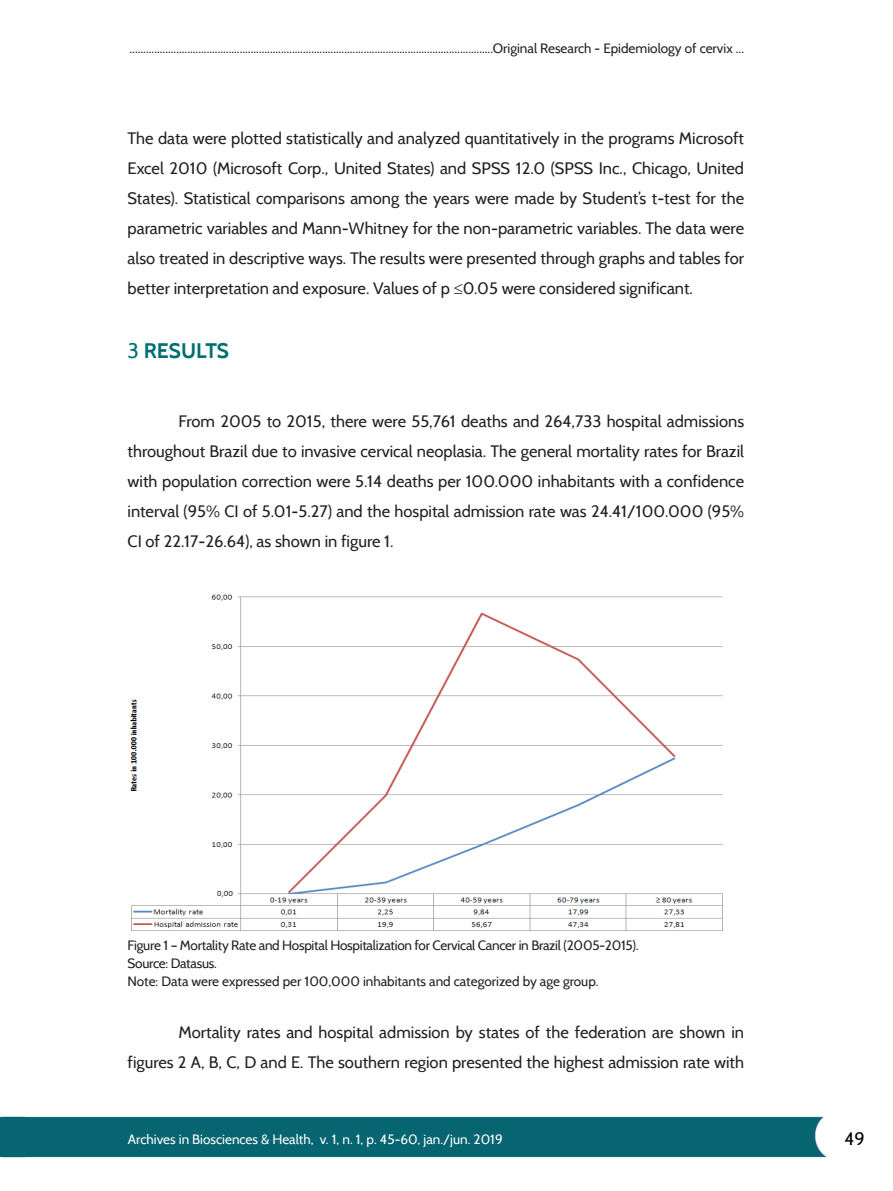
<style>
.page{position:relative;width:893px;height:1191px;background:#fff}
.page>*{position:absolute;margin:0;border:0;box-sizing:border-box;transform-origin:0 0}
.SUBTÍTULOS_I{font:700 21px "Cabin";color:#016f71}
.t1{font:18px "Cabin";color:#000}
.TEXTO_Parágrafo{font:16.5px/30px "Cabin";color:#231f20;text-align:justify}
.LEGENDA{font:13.5px "Cabin";letter-spacing:-.015em;color:#231f20}
.t2{font:13.5px "Cabin";color:#fff}
.s1{font-weight:400}
</style>
<div class="page">
<img style="left:25px;top:1116px;width:802px;height:42px">
<img style="left:0;top:1116px;width:25px;height:42px">
<img style="left:130px;top:594px;width:593px;height:337px">
<p class="LEGENDA" style="left:130px;top:40px;width:616px">....................................................................................................................................Original Research - Epidemiology of cervix ...</p>
<p class="TEXTO_Parágrafo" style="left:128px;top:123px;width:618px">The data were plotted statistically and analyzed quantitatively in the programs Microsoft Excel 2010 (Microsoft Corp., United States) and SPSS 12.0 (SPSS Inc., Chicago, United States). Statistical comparisons among the years were made by Student’s t-test for the parametric variables and Mann-Whitney for the non-parametric variables. The data were also treated in descriptive ways. The results were presented through graphs and tables for better interpretation and exposure. Values of p ≤0.05 were considered significant.</p>
<p class="SUBTÍTULOS_I" style="left:128px;top:338px;width:103px"><span class="s1">3</span> RESULTS</p>
<p class="TEXTO_Parágrafo" style="left:128px;top:406px;width:618px;text-indent:51px">From 2005 to 2015, there were 55,761 deaths and 264,733 hospital admissions throughout Brazil due to invasive cervical neoplasia. The general mortality rates for Brazil with population correction were 5.14 deaths per 100.000 inhabitants with a confidence interval (95% CI of 5.01-5.27) and the hospital admission rate was 24.41/100.000 (95% CI of 22.17-26.64), as shown in figure 1.</p>
<p class="LEGENDA" style="left:128px;top:936px;width:513px">Figure 1 – Mortality Rate and Hospital Hospitalization for Cervical Cancer in Brazil (2005-2015).</p>
<p class="LEGENDA" style="left:128px;top:954px;width:91px">Source: Datasus.</p>
<p class="LEGENDA" style="left:128px;top:972px;width:473px">Note: Data were expressed per 100,000 inhabitants and categorized by age group.</p>
<p class="TEXTO_Parágrafo" style="left:128px;top:1017px;width:618px;text-align:right">Mortality rates and hospital admission by states of the federation are shown in<br>figures 2 A, B, C, D and E. The southern region presented the highest admission rate with</p>
<p class="t2" style="left:128px;top:1130px;width:376px">Archives in Biosciences &amp; Health, v. 1, n. 1, p. 45-60, jan./jun. 2019</p>
<p class="t1" style="left:844px;top:1127px;width:22px">49</p>
</div>
